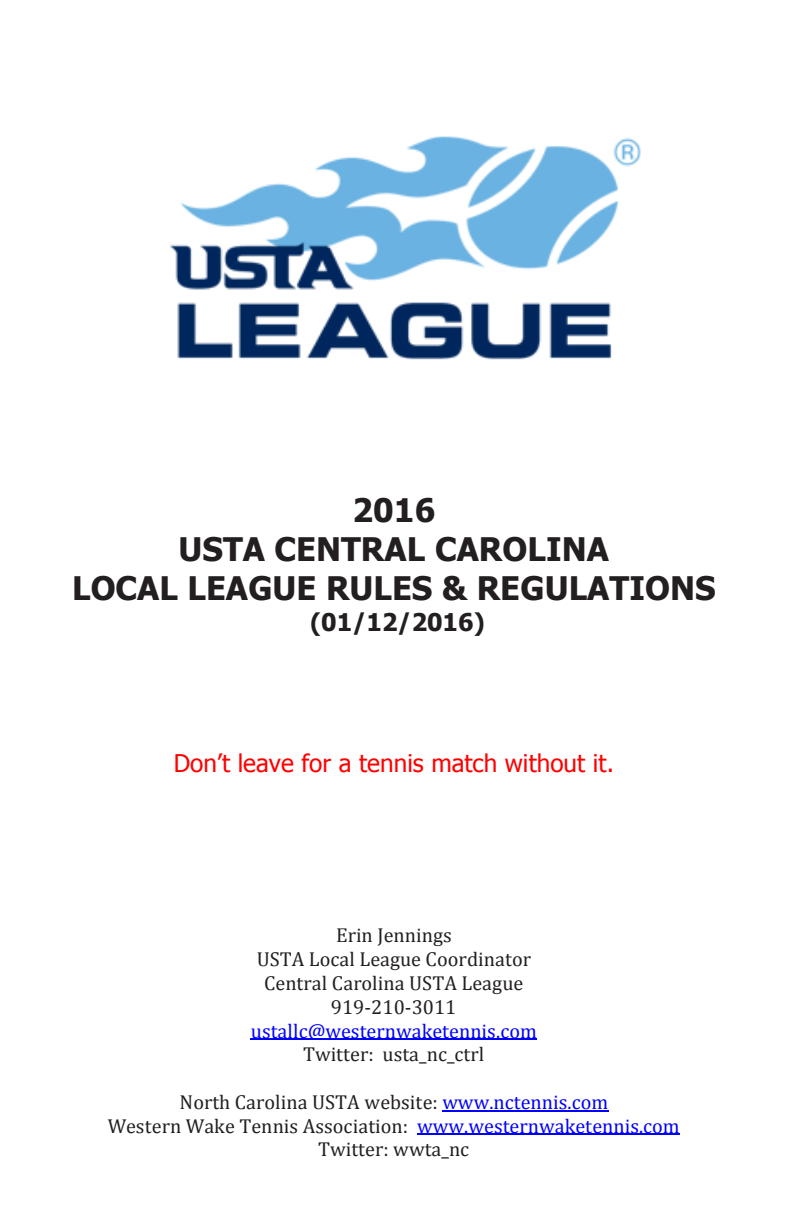
<style>
.page{position:relative;width:792px;height:1224px;background:#fff}
.page>*{position:absolute;margin:0;border:0;box-sizing:border-box;transform-origin:0 0}
.t1{font:700 32.4px/39.2px "Tahoma";color:#231f20;text-align:center}
.t2{font:24.4px "Tahoma";color:#f00}
.t3{font:700 24.4px "Tahoma";letter-spacing:.005em;color:#231f20}
.t4{font:20.2px/23.8px "Cambria";color:#231f20;text-align:center}
.t5{font:20.2px "Cambria";letter-spacing:.005em;color:#00f}
.s1{color:#00f}
</style>
<div class="page">
<img style="left:170px;top:136px;width:471px;height:224px">
<hr style="left:251px;top:1039px;width:286px;height:1px;background:#00f">
<hr style="left:442px;top:1110px;width:166px;height:1px;background:#00f">
<hr style="left:417px;top:1134px;width:263px;height:1px;background:#00f">
<h1 class="t1" style="left:72px;top:489px;width:645px">2016<br>USTA CENTRAL CAROLINA<br>LOCAL LEAGUE RULES &amp; REGULATIONS</h1>
<p class="t3" style="left:310px;top:606px;width:176px">(01/12/2016)</p>
<p class="t2" style="left:174px;top:748px;width:442px">Don’t leave for a tennis match without it.</p>
<p class="t4" style="left:257px;top:923px;width:276px">Erin Jennings<br>USTA Local League Coordinator<br>Central Carolina USTA League<br>919-210-3011</p>
<p class="t5" style="left:251px;top:1018px;width:288px">ustallc@westernwaketennis.com</p>
<p class="t4" style="left:303px;top:1042px;width:183px">Twitter: usta_nc_ctrl</p>
<p class="t4" style="left:108px;top:1090px;width:574px">North Carolina USTA website: <span class="s1">www.nctennis.com<br></span>Western Wake Tennis Association: <span class="s1">www.westernwaketennis.com<br></span>Twitter: wwta_nc</p>
</div>
